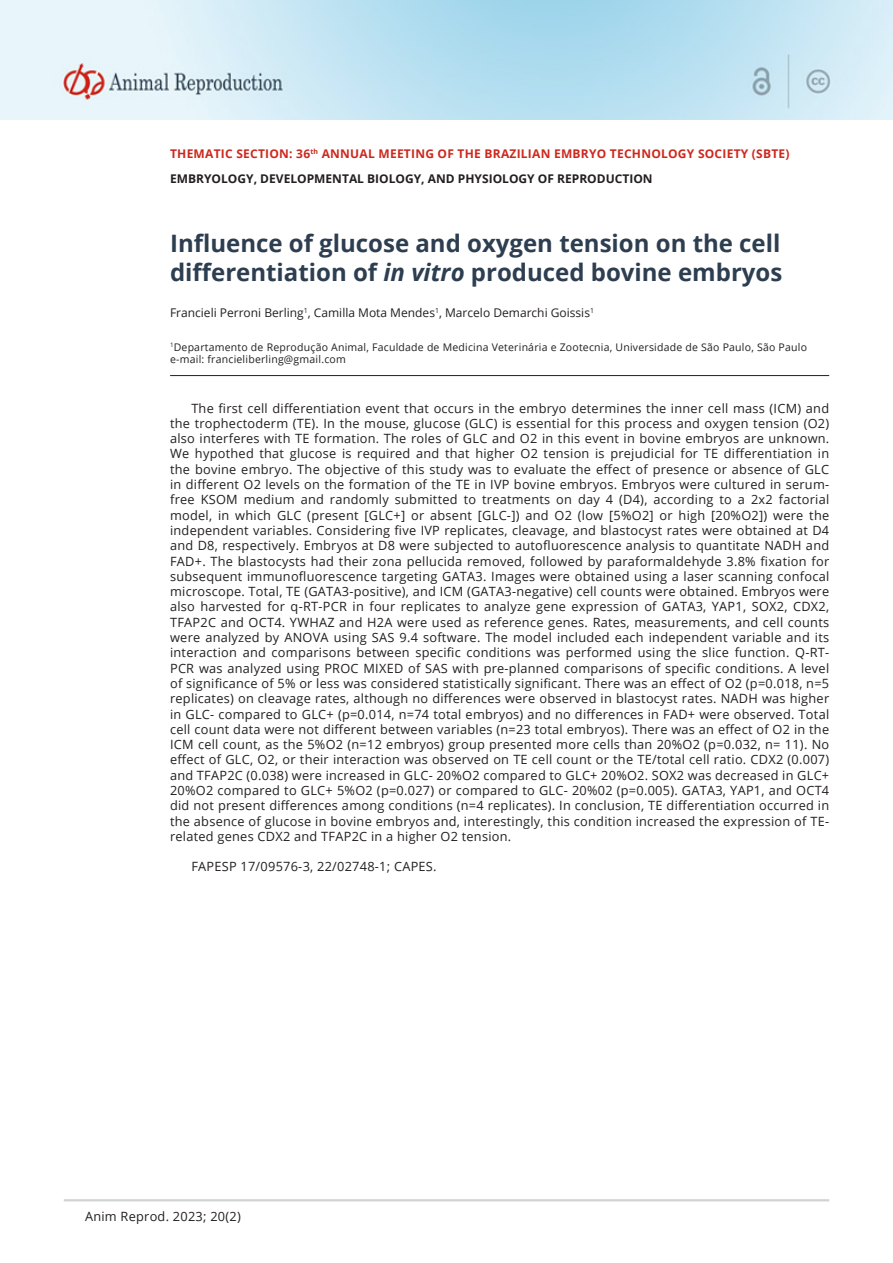
<style>
.page{position:relative;width:893px;height:1263px;background:#fff}
.page>*{position:absolute;margin:0;border:0;box-sizing:border-box;transform-origin:0 0}
.ArticleTitle{font:700 24px/28.8px "Open Sans";color:#2d3e50}
.Abstract{font:12.75px/15.3px "Open Sans";letter-spacing:.02em;color:#231f20;text-align:justify}
.t1{font:700 12px/24.6px "Open Sans";letter-spacing:.02em;color:#cd281d}
.Authors{font:12px "Open Sans";color:#231f20}
.Affiliations{font:10.5px "Open Sans";letter-spacing:.02em;color:#231f20}
.Correspondence{font:10.5px "Open Sans";letter-spacing:.02em;color:#231f20}
.s1{color:#231f20}
.s2{font-style:italic}
</style>
<div class="page">
<img style="left:1px;top:1px;width:892px;height:118px">
<hr style="left:64px;top:1199px;width:765px;height:2px;background:#d1d3d4">
<hr style="left:170px;top:375px;width:659px;height:1px;background:#231f20">
<p class="t1" style="left:170px;top:141px;width:621px">THEMATIC SECTION: 36<sup>th</sup> ANNUAL MEETING OF THE BRAZILIAN EMBRYO TECHNOLOGY SOCIETY (SBTE)<br><span class="s1">EMBRYOLOGY, DEVELOPMENTAL BIOLOGY, AND PHYSIOLOGY OF REPRODUCTION</span></p>
<p class="ArticleTitle" style="left:170px;top:229px;width:614px">Influence of glucose and oxygen tension on the cell differentiation of <span class="s2">in vitro</span> produced bovine embryos</p>
<p class="Authors" style="left:170px;top:304px;width:425px">Francieli Perroni Berling<sup>1</sup>, Camilla Mota Mendes<sup>1</sup>, Marcelo Demarchi Goissis<sup>1</sup></p>
<p class="Affiliations" style="left:170px;top:340px;width:638px"><sup>1</sup>Departamento de Reprodução Animal, Faculdade de Medicina Veterinária e Zootecnia, Universidade de São Paulo, São Paulo</p>
<p class="Correspondence" style="left:170px;top:352px;width:177px">e-mail: francieliberling@gmail.com</p>
<p class="Abstract" style="left:170px;top:400px;width:661px;text-indent:21px">The first cell differentiation event that occurs in the embryo determines the inner cell mass (ICM) and the trophectoderm (TE). In the mouse, glucose (GLC) is essential for this process and oxygen tension (O2) also interferes with TE formation. The roles of GLC and O2 in this event in bovine embryos are unknown.<br>We hypothed that glucose is required and that higher O2 tension is prejudicial for TE differentiation in the bovine embryo. The objective of this study was to evaluate the effect of presence or absence of GLC in different O2 levels on the formation of the TE in IVP bovine embryos. Embryos were cultured in serum&shy;free KSOM medium and randomly submitted to treatments on day 4 (D4), according to a 2x2 factorial model, in which GLC (present [GLC+] or absent [GLC-]) and O2 (low [5%O2] or high [20%O2]) were the independent variables. Considering five IVP replicates, cleavage, and blastocyst rates were obtained at D4 and D8, respectively. Embryos at D8 were subjected to autofluorescence analysis to quantitate NADH and FAD+. The blastocysts had their zona pellucida removed, followed by paraformaldehyde 3.8% fixation for subsequent immunofluorescence targeting GATA3. Images were obtained using a laser scanning confocal microscope. Total, TE (GATA3-positive), and ICM (GATA3-negative) cell counts were obtained. Embryos were also harvested for q-RT-PCR in four replicates to analyze gene expression of GATA3, YAP1, SOX2, CDX2, TFAP2C and OCT4. YWHAZ and H2A were used as reference genes. Rates, measurements, and cell counts were analyzed by ANOVA using SAS 9.4 software. The model included each independent variable and its interaction and comparisons between specific conditions was performed using the slice function. Q-RT-PCR was analyzed using PROC MIXED of SAS with pre-planned comparisons of specific conditions. A level of significance of 5% or less was considered statistically significant. There was an effect of O2 (p=0.018, n=5 replicates) on cleavage rates, although no differences were observed in blastocyst rates. NADH was higher in GLC- compared to GLC+ (p=0.014, n=74 total embryos) and no differences in FAD+ were observed. Total cell count data were not different between variables (n=23 total embryos). There was an effect of O2 in the ICM cell count, as the 5%O2 (n=12 embryos) group presented more cells than 20%O2 (p=0.032, n= 11). No effect of GLC, O2, or their interaction was observed on TE cell count or the TE/total cell ratio. CDX2 (0.007) and TFAP2C (0.038) were increased in GLC- 20%O2 compared to GLC+ 20%O2. SOX2 was decreased in GLC+ 20%O2 compared to GLC+ 5%O2 (p=0.027) or compared to GLC- 20%02 (p=0.005). GATA3, YAP1, and OCT4 did not present differences among conditions (n=4 replicates). In conclusion, TE differentiation occurred in the absence of glucose in bovine embryos and, interestingly, this condition increased the expression of TE&shy;related genes CDX2 and TFAP2C in a higher O2 tension.</p>
<p class="Abstract" style="left:191px;top:858px;width:247px">FAPESP 17/09576-3, 22/02748-1; CAPES.</p>
<p class="Abstract" style="left:85px;top:1208px;width:157px">Anim Reprod. 2023; 20(2)</p>
</div>
